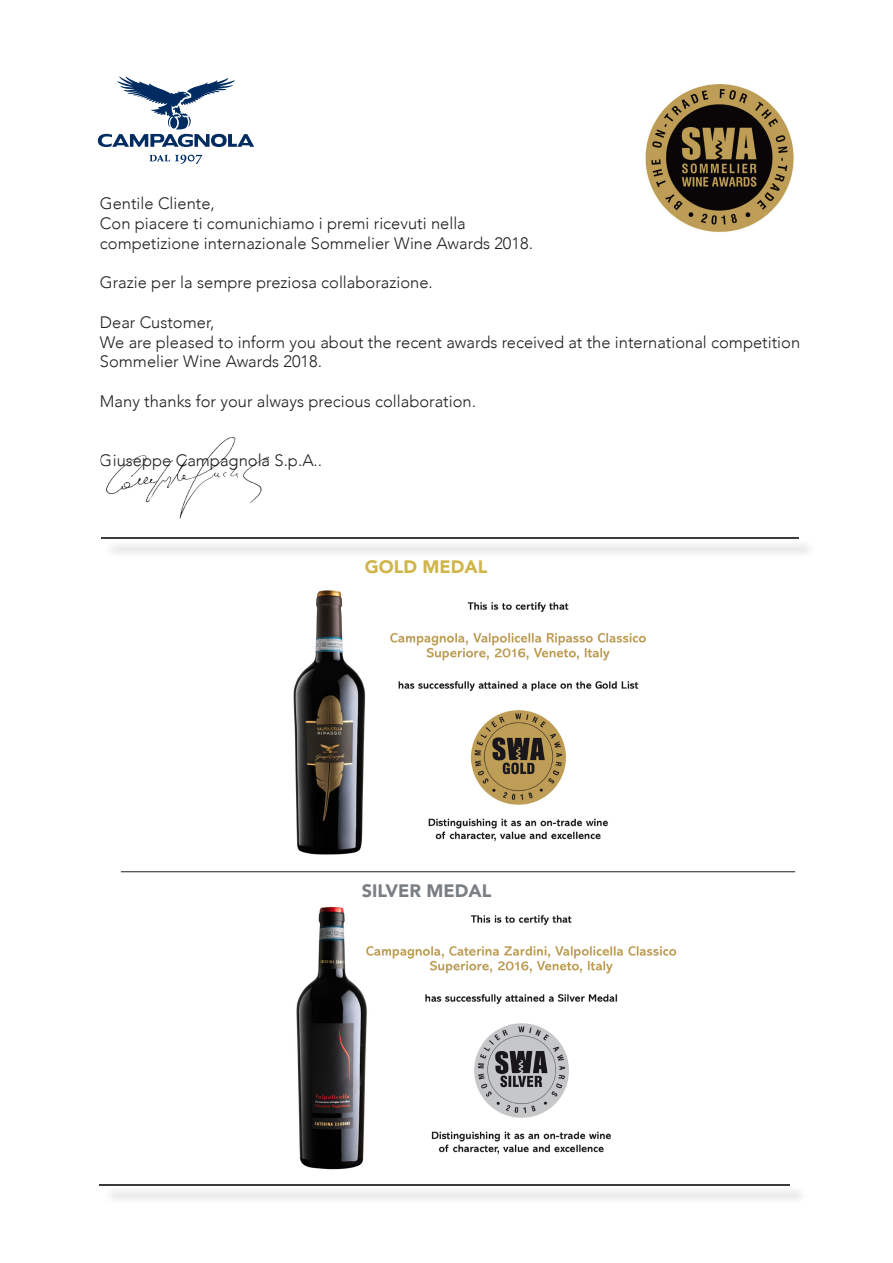
<style>
.page{position:relative;width:893px;height:1263px;background:#fff}
.page>*{position:absolute;margin:0;border:0;box-sizing:border-box;transform-origin:0 0}
.t1{font:900 18px "Avenir";color:#797f84}
.t2{font:900 18px "Avenir";color:#d0b54b}
.t3{font:300 16.5px/19.8px "Avenir";color:#231f20}
</style>
<div class="page">
<svg style="left:98px;top:77px;width:156px;height:87px"></svg>
<div style="left:103px;top:1186px;width:705px;height:17px;background:#f3f3f3"></div>
<hr style="left:99px;top:1184px;width:692px;height:3px;background:#fff;opacity:.14">
<div style="left:105px;top:540px;width:711px;height:17px;background:#f3f3f3"></div>
<hr style="left:100px;top:538px;width:699px;height:3px;background:#fff;opacity:.14">
<img style="left:293px;top:590px;width:73px;height:265px">
<img style="left:645px;top:85px;width:149px;height:147px">
<img style="left:390px;top:602px;width:256px;height:240px">
<img style="left:375px;top:915px;width:302px;height:240px">
<img style="left:296px;top:906px;width:79px;height:264px">
<img style="left:106px;top:437px;width:164px;height:82px">
<hr style="left:121px;top:871px;width:674px;height:1px;background:#231f20">
<p class="t3" style="left:100px;top:193px;width:116px">Gentile Cliente,</p>
<p class="t3" style="left:100px;top:213px;width:367px">Con piacere ti comunichiamo i premi ricevuti nella</p>
<p class="t3" style="left:100px;top:233px;width:435px">competizione internazionale Sommelier Wine Awards 2018.</p>
<p class="t3" style="left:100px;top:273px;width:334px">Grazie per la sempre preziosa collaborazione.</p>
<p class="t3" style="left:100px;top:312px;width:116px">Dear Customer,</p>
<p class="t3" style="left:100px;top:332px;width:702px">We are pleased to inform you about the recent awards received at the international competition<br>Sommelier Wine Awards 2018.</p>
<p class="t3" style="left:100px;top:391px;width:378px">Many thanks for your always precious collaboration.</p>
<p class="t3" style="left:100px;top:451px;width:224px">Giuseppe Campagnola S.p.A..</p>
<p class="t2" style="left:365px;top:552px;width:124px">GOLD MEDAL</p>
<p class="t1" style="left:362px;top:876px;width:131px">SILVER MEDAL</p>
</div>
